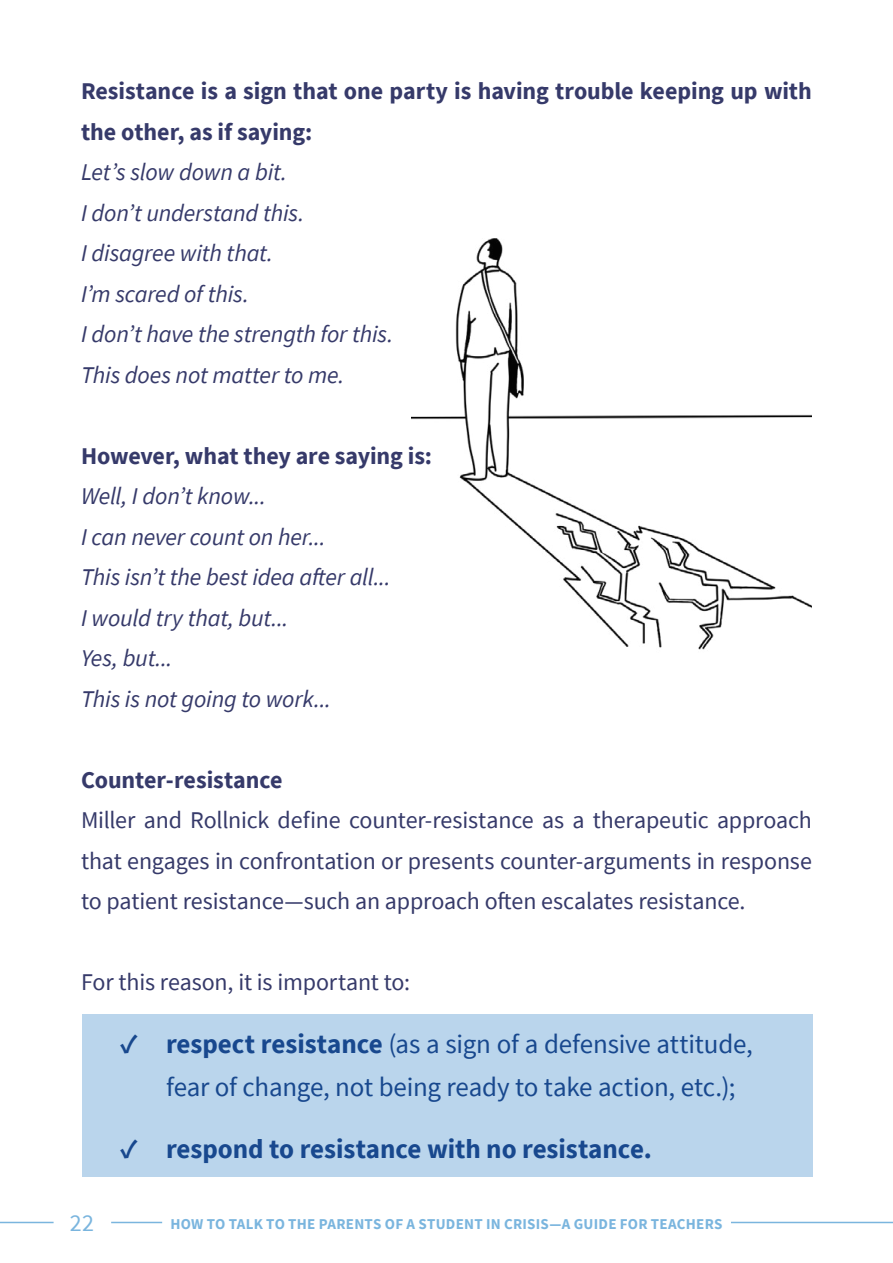
<style>
.page{position:relative;width:893px;height:1263px;background:#fff}
.page>*{position:absolute;margin:0;border:0;box-sizing:border-box;transform-origin:0 0}
._18pt_punktowania{font:27px/43.5px "Source Sans Pro";letter-spacing:-.01em;color:#18488e}
._18pt_punktowania-2{font:700 27px "Source Sans Pro";letter-spacing:-.005em;color:#18488e}
._16pt_Size_Align_Left{font:italic 24px "Source Sans Pro";letter-spacing:-.01em;color:#363a6a}
._16pt_Size_Align_Left-2{font:24px/40.5px "Source Sans Pro";letter-spacing:-.01em;color:#363a6a;text-align:justify}
._16pt_Size_Align_Left-3{font:700 24px/40.5px "Source Sans Pro";letter-spacing:-.005em;color:#363a6a}
.t1{font:24px "Source Sans Pro";color:#7ab5de}
.t2{font:700 15px "Source Sans Pro";letter-spacing:.015em;color:#7ab5de}
.s1{font-weight:700}
</style>
<div class="page">
<hr style="left:111px;top:1222px;width:51px;height:1px;background:#7ab5de">
<hr style="left:0;top:1222px;width:54px;height:1px;background:#7ab5de">
<hr style="left:731px;top:1222px;width:162px;height:1px;background:#7ab5de">
<div style="left:82px;top:1014px;width:731px;height:163px;background:#bad5ec"></div>
<img style="left:411px;top:238px;width:401px;height:412px">
<p class="_16pt_Size_Align_Left-3" style="left:81px;top:70px;width:732px">Resistance is a sign that one party is having trouble keeping up with the other, as if saying:</p>
<p class="_16pt_Size_Align_Left" style="left:81px;top:157px;width:207px">Let’s slow down a bit.</p>
<p class="_16pt_Size_Align_Left" style="left:81px;top:197px;width:225px">I don’t understand this.</p>
<p class="_16pt_Size_Align_Left" style="left:81px;top:238px;width:193px">I disagree with that.</p>
<p class="_16pt_Size_Align_Left" style="left:81px;top:278px;width:169px">I’m scared of this.</p>
<p class="_16pt_Size_Align_Left" style="left:81px;top:319px;width:314px">I don’t have the strength for this.</p>
<p class="_16pt_Size_Align_Left" style="left:81px;top:359px;width:265px">This does not matter to me.</p>
<p class="_16pt_Size_Align_Left-3" style="left:81px;top:435px;width:353px">However, what they are saying is:</p>
<p class="_16pt_Size_Align_Left" style="left:81px;top:481px;width:186px">Well, I don’t know...</p>
<p class="_16pt_Size_Align_Left" style="left:81px;top:521px;width:246px">I can never count on her...</p>
<p class="_16pt_Size_Align_Left" style="left:81px;top:562px;width:311px">This isn’t the best idea after all...</p>
<p class="_16pt_Size_Align_Left" style="left:81px;top:602px;width:209px">I would try that, but...</p>
<p class="_16pt_Size_Align_Left" style="left:81px;top:643px;width:93px">Yes, but...</p>
<p class="_16pt_Size_Align_Left" style="left:81px;top:683px;width:251px">This is not going to work...</p>
<p class="_16pt_Size_Align_Left-3" style="left:81px;top:759px;width:203px">Counter-resistance</p>
<p class="_16pt_Size_Align_Left-2" style="left:81px;top:800px;width:732px">Miller and Rollnick define counter-resistance as a therapeutic approach that engages in confrontation or presents counter-arguments in response to patient resistance—such an approach often escalates resistance.</p>
<p class="_16pt_Size_Align_Left-2" style="left:81px;top:962px;width:331px">For this reason, it is important to:</p>
<p class="_18pt_punktowania" style="left:166px;top:1022px;width:588px"><span class="s1">respect resistance</span> (as a sign of a defensive attitude, fear of change, not being ready to take action, etc.);</p>
<p class="_18pt_punktowania-2" style="left:166px;top:1131px;width:487px">respond to resistance with no resistance.</p>
<p class="_18pt_punktowania-2" style="left:120px;top:1026px;width:19px">✓</p>
<p class="_18pt_punktowania-2" style="left:120px;top:1131px;width:19px">✓</p>
<p class="t1" style="left:70px;top:1207px;width:26px">22</p>
<p class="t2" style="left:170px;top:1214px;width:554px">HOW TO TALK TO THE PARENTS OF A STUDENT IN CRISIS—A GUIDE FOR TEACHERS</p>
</div>
